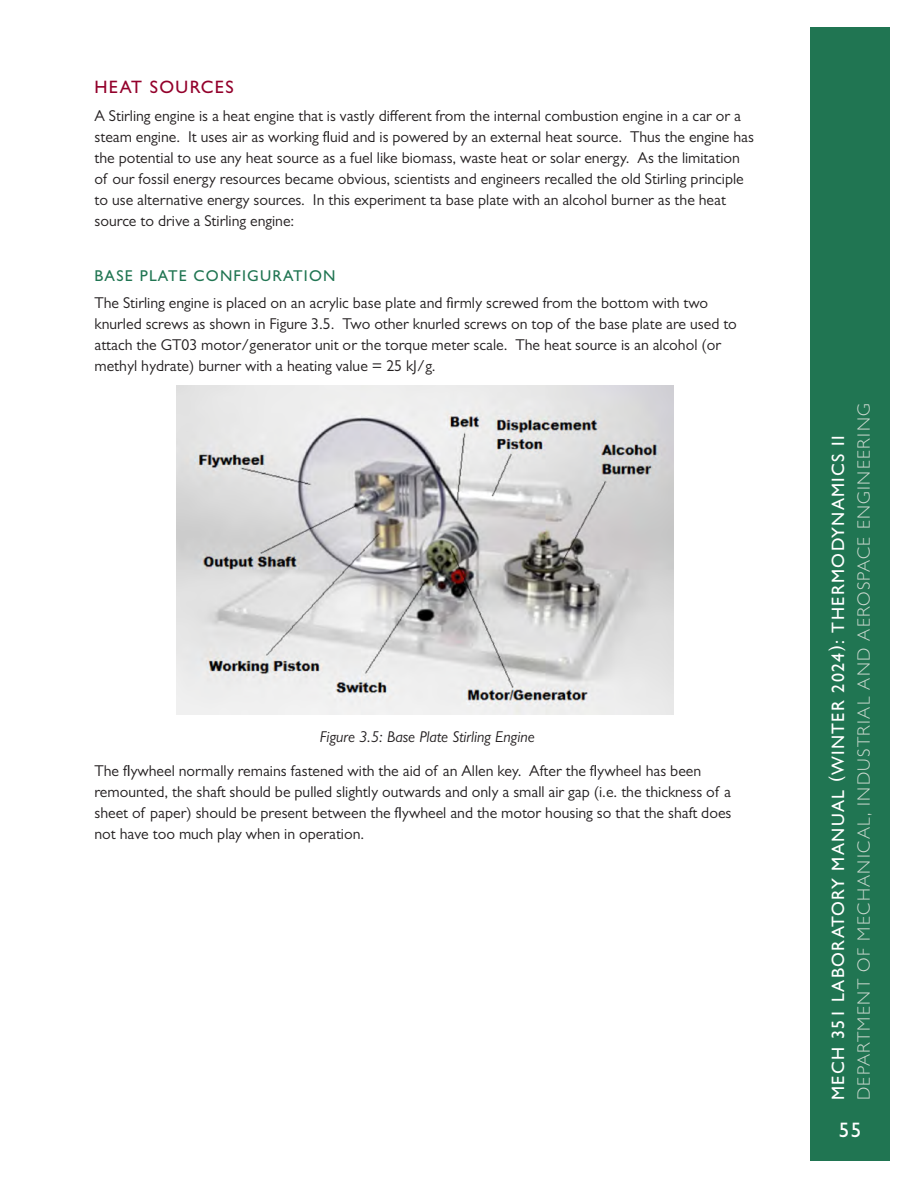
<style>
.page{position:relative;width:918px;height:1188px;background:#fff}
.page>*{position:absolute;margin:0;border:0;box-sizing:border-box;transform-origin:0 0}
.t1{font:500 21px "Gill Sans MT Pro";color:#fff}
.t2{font:300 18px/25.5px "Gill Sans MT Pro";letter-spacing:.075em;color:#cbd8cf}
.t3{font:500 18px "Gill Sans MT Pro";letter-spacing:.075em;color:#93012b}
.t4{font:15.75px/21px "Gill Sans MT Pro";color:#231f20}
.t5{font:italic 15.75px "Gill Sans MT Pro";color:#231f20}
.t6{font:500 15.75px "Gill Sans MT Pro";letter-spacing:.075em;color:#207552}
.s1{font-weight:500;color:#fff}
.s2{font-family:"Gill Sans";font-weight:400;color:#fff}
</style>
<div class="page">
<div style="left:810px;top:27px;width:80px;height:1134px;background:#207552"></div>
<img style="left:177px;top:385px;width:497px;height:330px">
<p class="t3" style="left:94px;top:77px;width:141px">HEAT SOURCES</p>
<p class="t4" style="left:94px;top:105px;width:661px">A Stirling engine is a heat engine that is vastly different from the internal combustion engine in a car or a steam engine. It uses air as working fluid and is powered by an external heat source. Thus the engine has the potential to use any heat source as a fuel like biomass, waste heat or solar energy. As the limitation of our fossil energy resources became obvious, scientists and engineers recalled the old Stirling principle to use alternative energy sources. In this experiment ta base plate with an alcohol burner as the heat source to drive a Stirling engine:</p>
<p class="t6" style="left:94px;top:266px;width:243px">BASE PLATE CONFIGURATION</p>
<p class="t4" style="left:94px;top:293px;width:644px">The Stirling engine is placed on an acrylic base plate and firmly screwed from the bottom with two knurled screws as shown in Figure 3.5. Two other knurled screws on top of the base plate are used to attach the GT03 motor/generator unit or the torque meter scale. The heat source is an alcohol (or methyl hydrate) burner with a heating value = 25 kJ/g.</p>
<p class="t5" style="left:320px;top:727px;width:216px">Figure 3.5: Base Plate Stirling Engine</p>
<p class="t4" style="left:94px;top:761px;width:639px">The flywheel normally remains fastened with the aid of an Allen key. After the flywheel has been remounted, the shaft should be pulled slightly outwards and only a small air gap (i.e. the thickness of a sheet of paper) should be present between the flywheel and the motor housing so that the shaft does not have too much play when in operation.</p>
<p class="t2" style="left:825px;top:1100px;width:698px;rotate:-90deg"><span class="s1">MECH 351 LABORATORY MANUAL </span><sup>(</sup><span class="s2">WINTER</span> <span class="s1">202</span><span class="s2">4</span><sup>)</sup><span class="s1">: THERMODYNAMICS II<br></span>DEPARTMENT OF MECHANICAL, INDUSTRIAL AND AEROSPACE ENGINEERING</p>
<h1 class="t1" style="left:839px;top:1118px;width:24px">55</h1>
</div>
